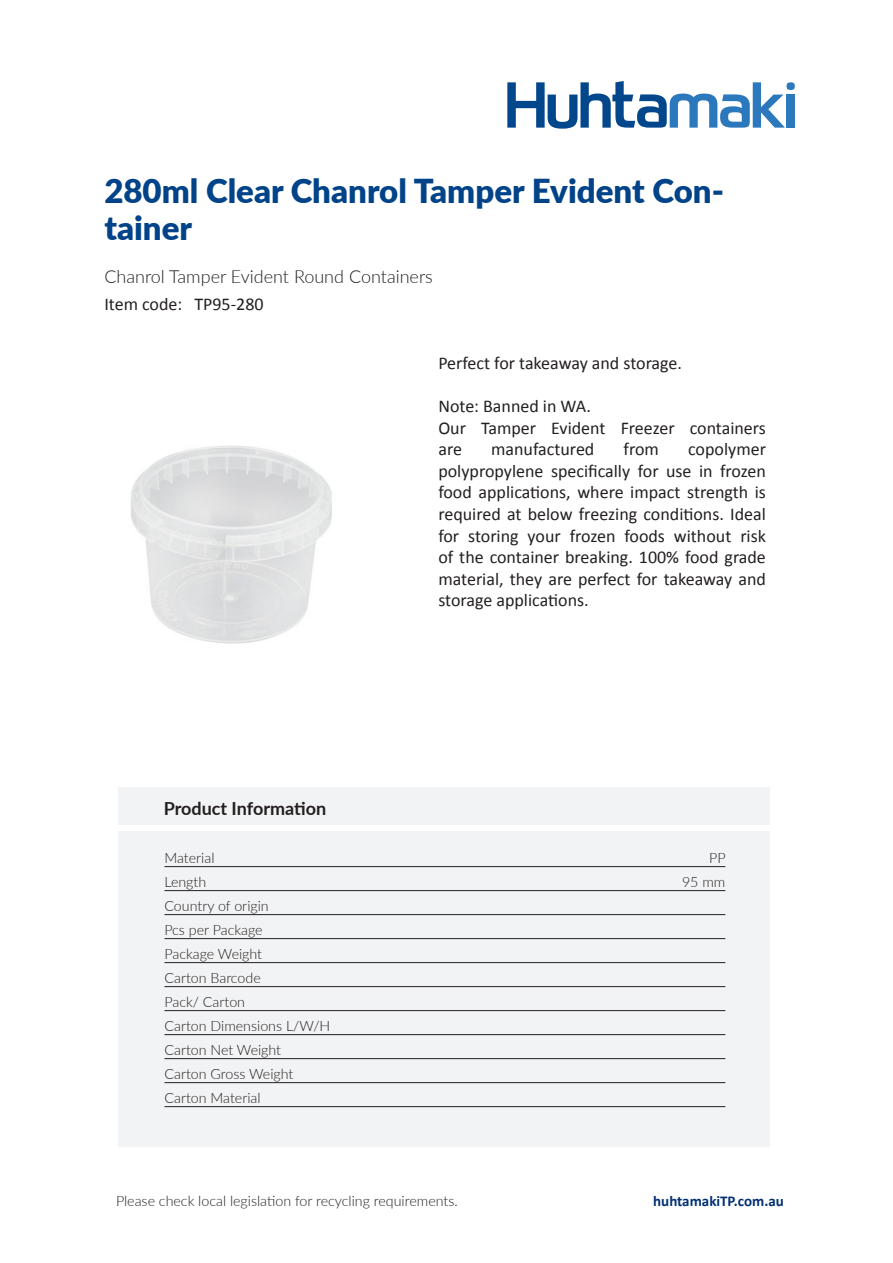
<style>
.page{position:relative;width:893px;height:1263px;background:#fff}
.page>*{position:absolute;margin:0;border:0;box-sizing:border-box;transform-origin:0 0}
.t1{font:900 33px/37.5px "Lato";color:#004389}
.t2{font:18px/21.6px "Calibri";color:#231f20}
.t3{font:300 18px "Lato";color:#231f20}
.t4{font:700 18px "Lato";color:#231f20}
.t5{font:700 15px "Calibri";color:#002f73}
.t6{font:300 14.25px/24px "Lato";color:#231f20}
</style>
<div class="page">
<svg style="left:507px;top:81px;width:288px;height:48px"></svg>
<div style="left:118px;top:787px;width:652px;height:37px;background:#f2f3f4"></div>
<div style="left:118px;top:831px;width:652px;height:315px;background:#f2f3f4"></div>
<img style="left:131px;top:445px;width:201px;height:199px">
<hr style="left:164px;top:866px;width:561px;height:1px;background:#231f20">
<hr style="left:164px;top:890px;width:561px;height:1px;background:#231f20">
<hr style="left:164px;top:914px;width:561px;height:1px;background:#231f20">
<hr style="left:164px;top:938px;width:561px;height:1px;background:#231f20">
<hr style="left:164px;top:962px;width:561px;height:1px;background:#231f20">
<hr style="left:164px;top:986px;width:561px;height:1px;background:#231f20">
<hr style="left:164px;top:1010px;width:561px;height:1px;background:#231f20">
<hr style="left:164px;top:1034px;width:561px;height:1px;background:#231f20">
<hr style="left:164px;top:1058px;width:561px;height:1px;background:#231f20">
<hr style="left:164px;top:1082px;width:561px;height:1px;background:#231f20">
<hr style="left:164px;top:1106px;width:561px;height:1px;background:#231f20">
<h1 class="t1" style="left:104px;top:171px;width:621px">280ml Clear Chanrol Tamper Evident Con&shy;tainer</h1>
<p class="t3" style="left:104px;top:263px;width:330px">Chanrol Tamper Evident Round Containers</p>
<p class="t2" style="left:104px;top:293px;width:79px">Item code:</p>
<p class="t2" style="left:194px;top:293px;width:71px">TP95-280</p>
<p class="t4" style="left:164px;top:795px;width:164px">Product Information</p>
<p class="t2" style="left:438px;top:351px;width:245px">Perfect for takeaway and storage.</p>
<p class="t2" style="left:438px;top:395px;width:329px">Note: Banned in WA.<br>Our Tamper Evident Freezer containers are</p>
<p class="t2" style="left:491px;top:438px;width:105px">manufactured</p>
<p class="t2" style="left:624px;top:438px;width:37px">from</p>
<p class="t2" style="left:438px;top:438px;width:329px;text-align:justify;text-indent:250px">copolymer polypropylene specifically for use in frozen food applications, where impact strength is required at below freezing conditions. Ideal for storing your frozen foods without risk of the container breaking. 100% food grade material, they are perfect for takeaway and storage applications.</p>
<p class="t6" style="left:164px;top:845px;width:52px">Material</p>
<p class="t6" style="left:709px;top:845px;width:18px">PP</p>
<p class="t6" style="left:164px;top:869px;width:43px">Length</p>
<p class="t6" style="left:682px;top:869px;width:45px">95 mm</p>
<p class="t6" style="left:164px;top:893px;width:167px">Country of origin<br>Pcs per Package<br>Package Weight<br>Carton Barcode<br>Pack/ Carton<br>Carton Dimensions L/W/H<br>Carton Net Weight<br>Carton Gross Weight<br>Carton Material</p>
<p class="t6" style="left:116px;top:1188px;width:343px">Please check local legislation for recycling requirements.</p>
<p class="t5" style="left:653px;top:1190px;width:132px">huhtamakiTP.com.au</p>
</div>
